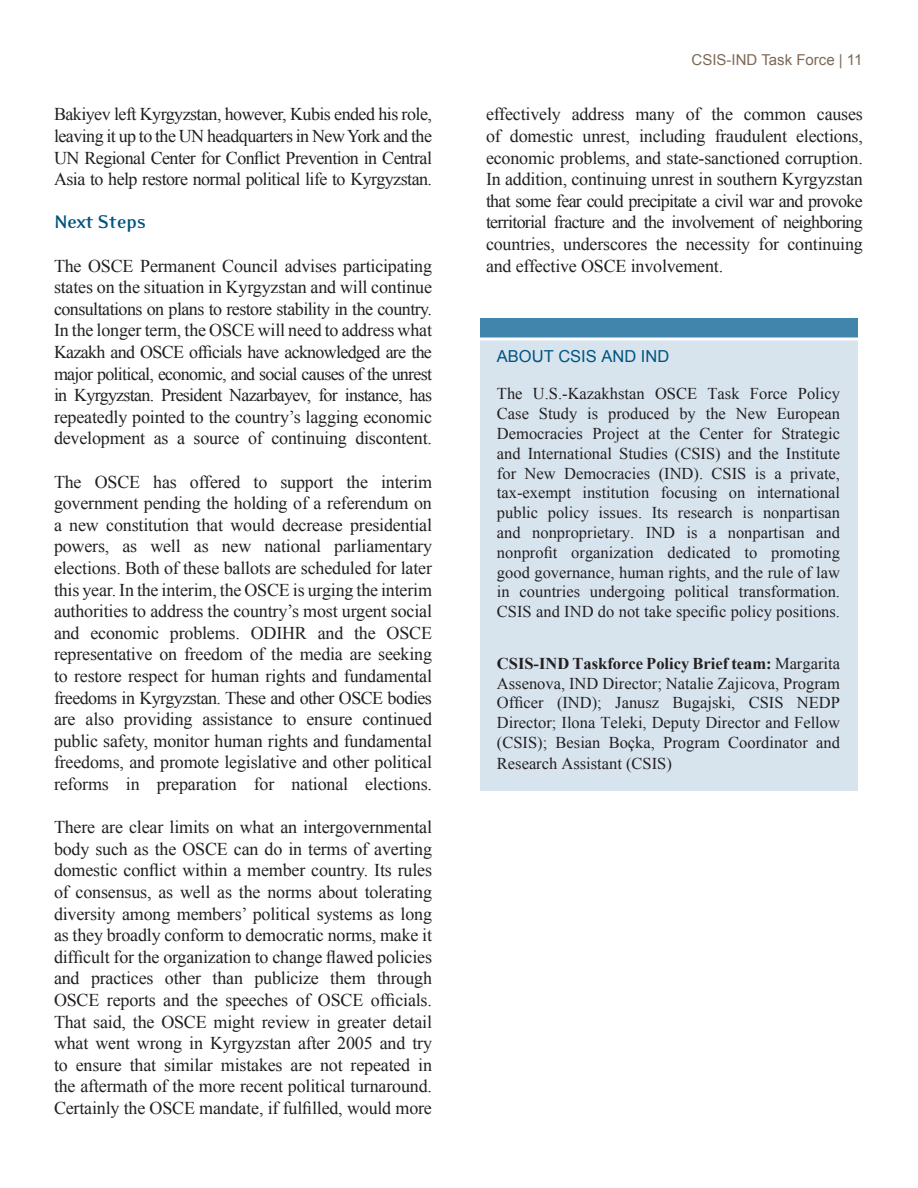
<style>
.page{position:relative;width:918px;height:1188px;background:#fff}
.page>*{position:absolute;margin:0;border:0;box-sizing:border-box;transform-origin:0 0}
.t1{font:700 21px "Eidetic Modern";letter-spacing:-.025em;color:#005480}
.t2{font:18px/21.6px "Times New Roman";letter-spacing:-.01em;color:#231f20;text-align:justify}
.menc_main_body_text{font:16.5px/19.8px "Times New Roman";color:#231f20;text-align:justify}
.t3{font:16.5px "Arial";color:#005480}
.t4{font:15px "Arial";color:#7c6954}
.s1{font-weight:700}
</style>
<div class="page">
<div style="left:480px;top:339px;width:378px;height:451px;background:#d7e4ee"></div>
<div style="left:480px;top:318px;width:378px;height:20px;background:#4185ac"></div>
<hr style="left:465px;top:338px;width:420px;height:2px;background:#fff">
<p class="t2" style="left:54px;top:103px;width:380px">Bakiyev left Kyrgyzstan, however, Kubis ended his role, leaving it up to the UN headquarters in New York and the UN Regional Center for Conflict Prevention in Central Asia to help restore normal political life to Kyrgyzstan.</p>
<p class="t1" style="left:54px;top:211px;width:94px">Next Steps</p>
<p class="t2" style="left:54px;top:255px;width:380px">The OSCE Permanent Council advises participating states on the situation in Kyrgyzstan and will continue consultations on plans to restore stability in the country.<br>In the longer term, the OSCE will need to address what Kazakh and OSCE officials have acknowledged are the major political, economic, and social causes of the unrest in Kyrgyzstan. President Nazarbayev, for instance, has repeatedly pointed to the country’s lagging economic development as a source of continuing discontent.</p>
<p class="t2" style="left:54px;top:471px;width:380px">The OSCE has offered to support the interim government pending the holding of a referendum on a new constitution that would decrease presidential powers, as well as new national parliamentary elections. Both of these ballots are scheduled for later this year. In the interim, the OSCE is urging the interim authorities to address the country’s most urgent social and economic problems. ODIHR and the OSCE representative on freedom of the media are seeking to restore respect for human rights and fundamental freedoms in Kyrgyzstan. These and other OSCE bodies are also providing assistance to ensure continued public safety, monitor human rights and fundamental freedoms, and promote legislative and other political reforms in preparation for national elections.</p>
<p class="t2" style="left:54px;top:816px;width:380px">There are clear limits on what an intergovernmental body such as the OSCE can do in terms of averting domestic conflict within a member country. Its rules of consensus, as well as the norms about tolerating diversity among members’ political systems as long as they broadly conform to democratic norms, make it difficult for the organization to change flawed policies and practices other than publicize them through OSCE reports and the speeches of OSCE officials.<br>That said, the OSCE might review in greater detail what went wrong in Kyrgyzstan after 2005 and try to ensure that similar mistakes are not repeated in the aftermath of the more recent political turnaround.<br>Certainly the OSCE mandate, if fulfilled, would more</p>
<p class="t4" style="left:692px;top:50px;width:172px">CSIS-IND Task Force | 11</p>
<p class="t2" style="left:486px;top:103px;width:378px">effectively address many of the common causes of domestic unrest, including fraudulent elections, economic problems, and state-sanctioned corruption.<br>In addition, continuing unrest in southern Kyrgyzstan that some fear could precipitate a civil war and provoke territorial fracture and the involvement of neighboring countries, underscores the necessity for continuing and effective OSCE involvement.</p>
<p class="t3" style="left:497px;top:345px;width:174px">ABOUT CSIS AND IND</p>
<p class="menc_main_body_text" style="left:497px;top:384px;width:345px">The U.S.-Kazakhstan OSCE Task Force Policy Case Study is produced by the New European Democracies Project at the Center for Strategic and International Studies (CSIS) and the Institute for New Democracies (IND). CSIS is a private, tax-exempt institution focusing on international public policy issues. Its research is nonpartisan and nonproprietary. IND is a nonpartisan and nonprofit organization dedicated to promoting good governance, human rights, and the rule of law in countries undergoing political transformation.<br>CSIS and IND do not take specific policy positions.</p>
<p class="menc_main_body_text" style="left:497px;top:653px;width:345px"><span class="s1">CSIS-IND Taskforce Policy Brief team:</span> Margarita Assenova, IND Director; Natalie Zajicova, Program Officer (IND); Janusz Bugajski, CSIS NEDP Director; Ilona Teleki, Deputy Director and Fellow (CSIS); Besian Boçka, Program Coordinator and Research Assistant (CSIS)</p>
</div>
